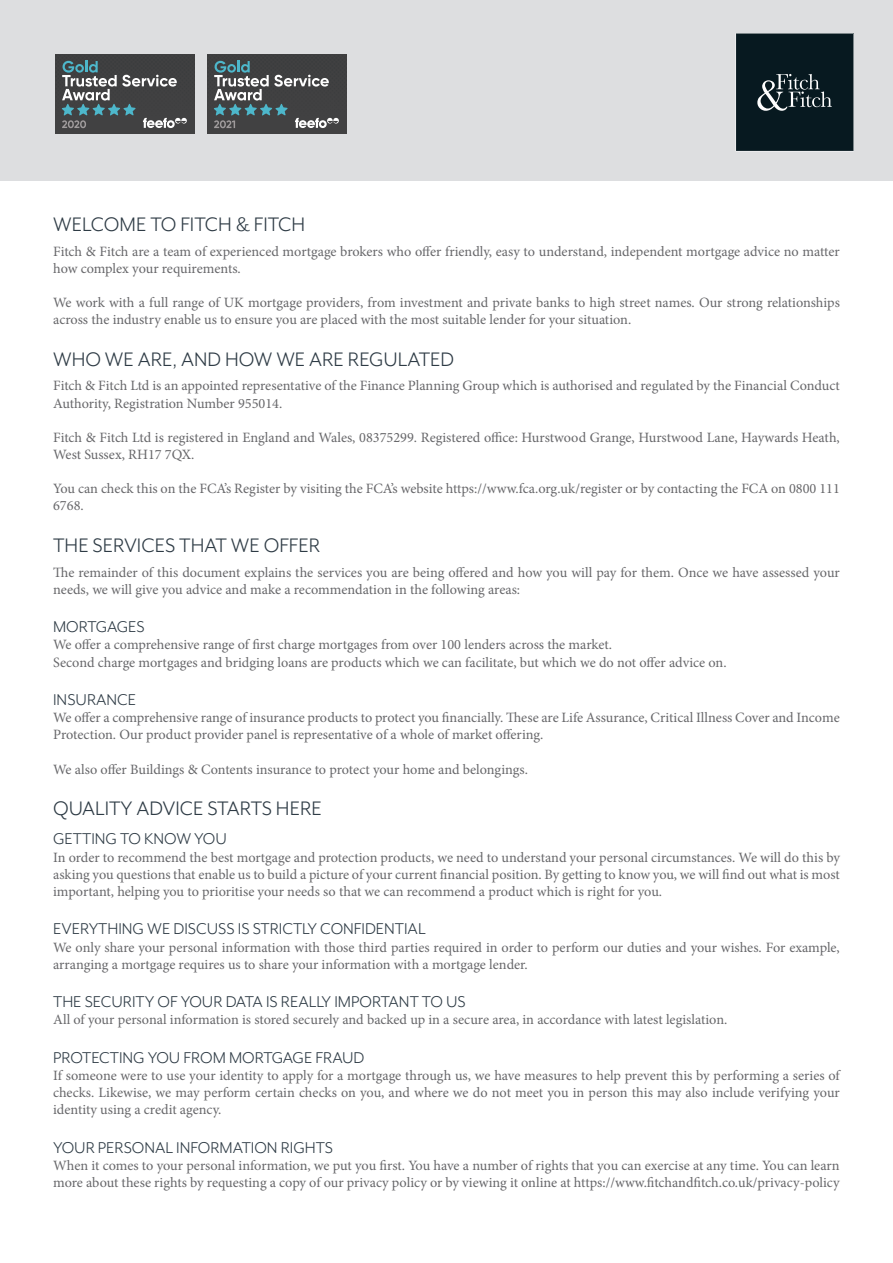
<style>
.page{position:relative;width:893px;height:1263px;background:#fff}
.page>*{position:absolute;margin:0;border:0;box-sizing:border-box;transform-origin:0 0}
.t1{font:22.5px "Mr Eaves Mod OT";color:#2e3b45}
.t2{font:18px "Mr Eaves Mod OT";color:#2e3b45}
.t3{font:14.25px/17.1px "Minion Pro";letter-spacing:-.005em;color:#67676a}
</style>
<div class="page">
<div style="left:0;top:0;width:893px;height:181px;background:#dddee0"></div>
<div style="left:207px;top:55px;width:140px;height:78px;background:#414142"></div>
<svg style="left:214px;top:61px;width:125px;height:67px"></svg>
<div style="left:55px;top:55px;width:140px;height:78px;background:#414142"></div>
<svg style="left:62px;top:61px;width:125px;height:67px"></svg>
<svg style="left:736px;top:33px;width:118px;height:118px;background:#13242b"></svg>
<p class="t1" style="left:53px;top:212px;width:254px">WELCOME TO FITCH &amp; FITCH</p>
<p class="t3" style="left:53px;top:243px;width:788px">Fitch &amp; Fitch are a team of experienced mortgage brokers who offer friendly, easy to understand, independent mortgage advice no matter how complex your requirements.</p>
<p class="t3" style="left:53px;top:294px;width:788px">We work with a full range of UK mortgage providers, from investment and private banks to high street names. Our strong relationships across the industry enable us to ensure you are placed with the most suitable lender for your situation.</p>
<p class="t1" style="left:53px;top:347px;width:403px">WHO WE ARE, AND HOW WE ARE REGULATED</p>
<p class="t3" style="left:53px;top:377px;width:788px">Fitch &amp; Fitch Ltd is an appointed representative of the Finance Planning Group which is authorised and regulated by the Financial Conduct<br>Authority, Registration Number 955014.</p>
<p class="t3" style="left:53px;top:429px;width:788px">Fitch &amp; Fitch Ltd is registered in England and Wales, 08375299. Registered office: Hurstwood Grange, Hurstwood Lane, Haywards Heath,<br>West Sussex, RH17 7QX.</p>
<p class="t3" style="left:53px;top:480px;width:788px">You can check this on the FCA’s Register by visiting the FCA’s website https://www.fca.org.uk/register or by contacting the FCA on 0800 111<br>6768.</p>
<p class="t1" style="left:53px;top:533px;width:269px">THE SERVICES THAT WE OFFER</p>
<p class="t3" style="left:53px;top:563px;width:788px">The remainder of this document explains the services you are being offered and how you will pay for them. Once we have assessed your needs, we will give you advice and make a recommendation in the following areas:</p>
<p class="t2" style="left:53px;top:617px;width:93px">MORTGAGES</p>
<p class="t3" style="left:53px;top:636px;width:560px">We offer a comprehensive range of first charge mortgages from over 100 lenders across the market.</p>
<p class="t3" style="left:53px;top:653px;width:675px">Second charge mortgages and bridging loans are products which we can facilitate, but which we do not offer advice on.</p>
<p class="t2" style="left:53px;top:690px;width:85px">INSURANCE</p>
<p class="t3" style="left:53px;top:709px;width:788px">We offer a comprehensive range of insurance products to protect you financially. These are Life Assurance, Critical Illness Cover and Income<br>Protection. Our product provider panel is representative of a whole of market offering.</p>
<p class="t3" style="left:53px;top:761px;width:476px">We also offer Buildings &amp; Contents insurance to protect your home and belongings.</p>
<p class="t1" style="left:53px;top:796px;width:270px">QUALITY ADVICE STARTS HERE</p>
<p class="t2" style="left:53px;top:829px;width:175px">GETTING TO KNOW YOU</p>
<p class="t3" style="left:53px;top:848px;width:788px;text-align:justify">In order to recommend the best mortgage and protection products, we need to understand your personal circumstances. We will do this by asking you questions that enable us to build a picture of your current financial position. By getting to know you, we will find out what is most important, helping you to prioritise your needs so that we can recommend a product which is right for you.</p>
<p class="t2" style="left:53px;top:919px;width:374px">EVERYTHING WE DISCUSS IS STRICTLY CONFIDENTIAL</p>
<p class="t3" style="left:53px;top:938px;width:788px">We only share your personal information with those third parties required in order to perform our duties and your wishes. For example, arranging a mortgage requires us to share your information with a mortgage lender.</p>
<p class="t2" style="left:53px;top:992px;width:414px">THE SECURITY OF YOUR DATA IS REALLY IMPORTANT TO US</p>
<p class="t3" style="left:53px;top:1011px;width:676px">All of your personal information is stored securely and backed up in a secure area, in accordance with latest legislation.</p>
<p class="t2" style="left:53px;top:1048px;width:313px">PROTECTING YOU FROM MORTGAGE FRAUD</p>
<p class="t3" style="left:53px;top:1067px;width:788px;text-align:justify">If someone were to use your identity to apply for a mortgage through us, we have measures to help prevent this by performing a series of checks. Likewise, we may perform certain checks on you, and where we do not meet you in person this may also include verifying your identity using a credit agency.</p>
<p class="t2" style="left:53px;top:1138px;width:281px">YOUR PERSONAL INFORMATION RIGHTS</p>
<p class="t3" style="left:53px;top:1157px;width:788px">When it comes to your personal information, we put you first. You have a number of rights that you can exercise at any time. You can learn more about these rights by requesting a copy of our privacy policy or by viewing it online at https://www.fitchandfitch.co.uk/privacy-policy</p>
</div>
